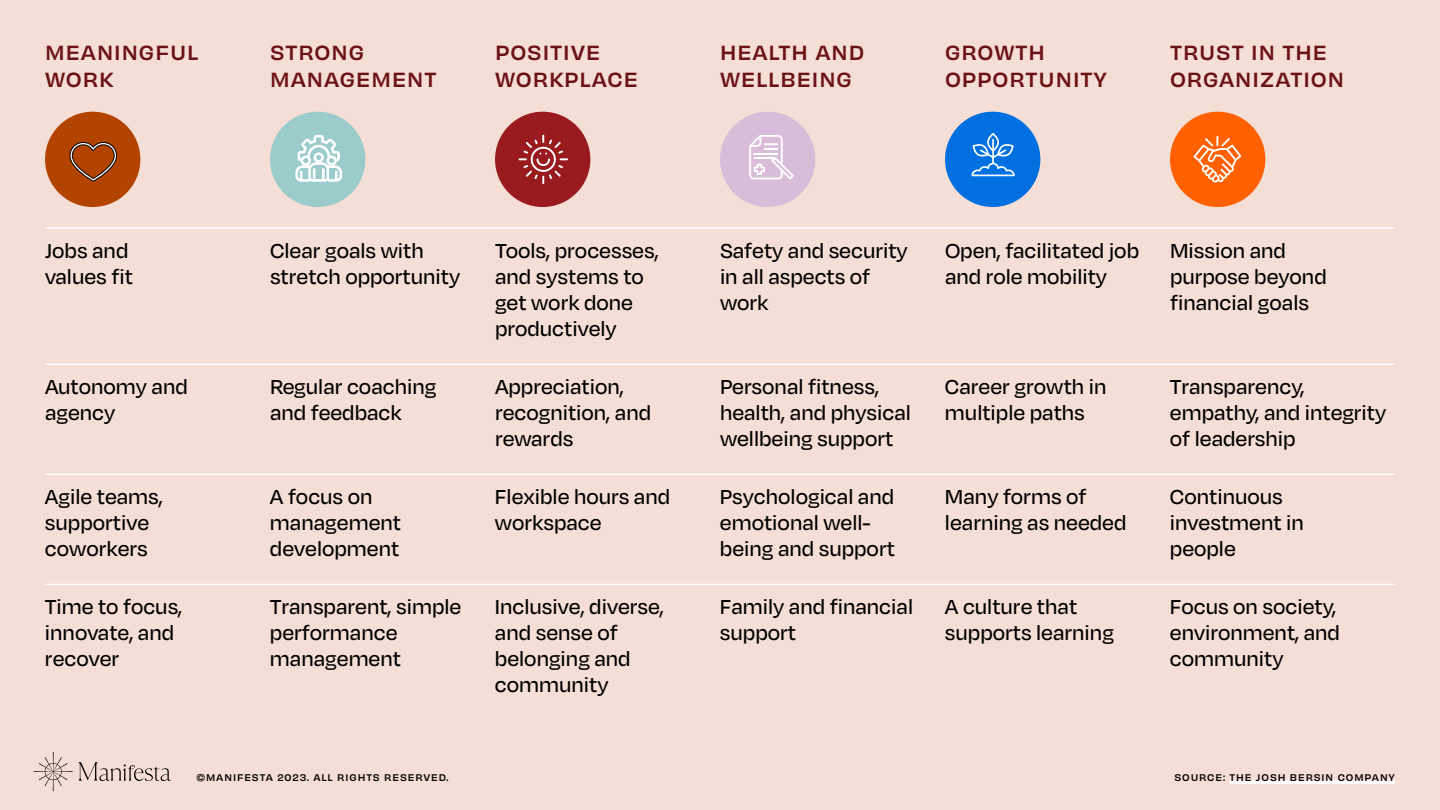
<style>
.page{position:relative;width:1440px;height:810px;background:#f5ded5}
.page>*{position:absolute;margin:0;border:0;box-sizing:border-box;transform-origin:0 0}
.t1{font:500 23.25px/26.1px "Degular";color:#000}
.t2{font:500 19.05px/26.8px "Obviously";letter-spacing:.05em;color:#6b1215}
.t3{font:500 9px "Obviously";letter-spacing:.1em;color:#000}
</style>
<div class="page">
<svg style="left:34px;top:752px;width:137px;height:39px"></svg>
<hr style="left:45px;top:227px;width:225px;height:2px;background:#fff">
<hr style="left:270px;top:227px;width:225px;height:2px;background:#fff">
<hr style="left:495px;top:227px;width:225px;height:2px;background:#fff">
<hr style="left:720px;top:227px;width:225px;height:2px;background:#fff">
<hr style="left:945px;top:227px;width:225px;height:2px;background:#fff">
<hr style="left:1170px;top:227px;width:225px;height:2px;background:#fff">
<hr style="left:45px;top:364px;width:225px;height:1px;background:#fff">
<hr style="left:270px;top:364px;width:225px;height:1px;background:#fff">
<hr style="left:495px;top:364px;width:225px;height:1px;background:#fff">
<hr style="left:720px;top:364px;width:225px;height:1px;background:#fff">
<hr style="left:945px;top:364px;width:225px;height:1px;background:#fff">
<hr style="left:1170px;top:364px;width:225px;height:1px;background:#fff">
<hr style="left:45px;top:474px;width:225px;height:1px;background:#fff">
<hr style="left:270px;top:474px;width:225px;height:1px;background:#fff">
<hr style="left:495px;top:474px;width:225px;height:1px;background:#fff">
<hr style="left:720px;top:474px;width:225px;height:1px;background:#fff">
<hr style="left:945px;top:474px;width:225px;height:1px;background:#fff">
<hr style="left:1170px;top:474px;width:225px;height:1px;background:#fff">
<hr style="left:45px;top:584px;width:225px;height:1px;background:#fff">
<hr style="left:270px;top:584px;width:225px;height:1px;background:#fff">
<hr style="left:495px;top:584px;width:225px;height:1px;background:#fff">
<hr style="left:720px;top:584px;width:225px;height:1px;background:#fff">
<hr style="left:945px;top:584px;width:225px;height:1px;background:#fff">
<hr style="left:1170px;top:584px;width:225px;height:1px;background:#fff">
<div style="left:45px;top:112px;width:95px;height:95px;background:#b34400;border-radius:50%"></div>
<svg style="left:70px;top:142px;width:47px;height:39px"></svg>
<div style="left:270px;top:112px;width:95px;height:95px;background:#9bcccb;border-radius:50%"></div>
<svg style="left:296px;top:135px;width:46px;height:46px"></svg>
<div style="left:495px;top:112px;width:95px;height:95px;background:#991a1f;border-radius:50%"></div>
<svg style="left:519px;top:135px;width:49px;height:49px"></svg>
<div style="left:720px;top:112px;width:95px;height:95px;background:#d9bcd9;border-radius:50%"></div>
<svg style="left:749px;top:135px;width:45px;height:45px"></svg>
<div style="left:945px;top:112px;width:95px;height:95px;background:#0070e0;border-radius:50%"></div>
<svg style="left:971px;top:133px;width:44px;height:43px"></svg>
<div style="left:1170px;top:112px;width:95px;height:95px;background:#ff6100;border-radius:50%"></div>
<svg style="left:1193px;top:136px;width:48px;height:47px"></svg>
<hr style="left:1230px;top:780px;width:165px;height:4px;background:#fff">
<p class="t2" style="left:45px;top:38px;width:155px">MEANINGFUL<br>WORK</p>
<p class="t2" style="left:270px;top:38px;width:168px">STRONG<br>MANAGEMENT</p>
<p class="t2" style="left:495px;top:38px;width:144px">POSITIVE<br>WORKPLACE</p>
<p class="t2" style="left:720px;top:38px;width:146px">HEALTH AND<br>WELLBEING</p>
<p class="t2" style="left:945px;top:38px;width:164px">GROWTH<br>OPPORTUNITY</p>
<p class="t2" style="left:1170px;top:38px;width:176px">TRUST IN THE<br>ORGANIZATION</p>
<p class="t1" style="left:45px;top:237px;width:89px">Jobs and values fit</p>
<p class="t1" style="left:270px;top:237px;width:192px">Clear goals with stretch opportunity</p>
<p class="t1" style="left:495px;top:237px;width:165px">Tools, processes, and systems to get work done productively</p>
<p class="t1" style="left:720px;top:237px;width:189px">Safety and security in all aspects of work</p>
<p class="t1" style="left:945px;top:237px;width:196px">Open, facilitated job and role mobility</p>
<p class="t1" style="left:1170px;top:237px;width:158px">Mission and purpose beyond financial goals</p>
<p class="t1" style="left:45px;top:373px;width:144px">Autonomy and agency</p>
<p class="t1" style="left:270px;top:373px;width:168px">Regular coaching and feedback</p>
<p class="t1" style="left:495px;top:373px;width:158px">Appreciation, recognition, and rewards</p>
<p class="t1" style="left:720px;top:373px;width:193px">Personal fitness, health, and physical wellbeing support</p>
<p class="t1" style="left:945px;top:373px;width:163px">Career growth in multiple paths</p>
<p class="t1" style="left:1170px;top:373px;width:218px">Transparency, empathy, and integrity of leadership</p>
<p class="t1" style="left:45px;top:483px;width:120px">Agile teams, supportive coworkers</p>
<p class="t1" style="left:270px;top:483px;width:133px">A focus on management development</p>
<p class="t1" style="left:495px;top:483px;width:177px">Flexible hours and workspace</p>
<p class="t1" style="left:720px;top:483px;width:176px">Psychological and emotional well&shy;being and support</p>
<p class="t1" style="left:945px;top:483px;width:183px">Many forms of learning as needed</p>
<p class="t1" style="left:1170px;top:483px;width:135px">Continuous investment in people</p>
<p class="t1" style="left:45px;top:593px;width:139px">Time to focus, innovate, and recover</p>
<p class="t1" style="left:270px;top:593px;width:193px">Transparent, simple performance management</p>
<p class="t1" style="left:495px;top:593px;width:170px">Inclusive, diverse, and sense of belonging and community</p>
<p class="t1" style="left:720px;top:593px;width:195px">Family and financial support</p>
<p class="t1" style="left:945px;top:593px;width:170px">A culture that supports learning</p>
<p class="t1" style="left:1170px;top:593px;width:172px">Focus on society, environment, and community</p>
<p class="t3" style="left:196px;top:771px;width:253px">©MANIFESTA 2023. ALL RIGHTS RESERVED.</p>
<p class="t3" style="left:1174px;top:771px;width:222px">SOURCE: THE JOSH BERSIN COMPANY</p>
</div>
